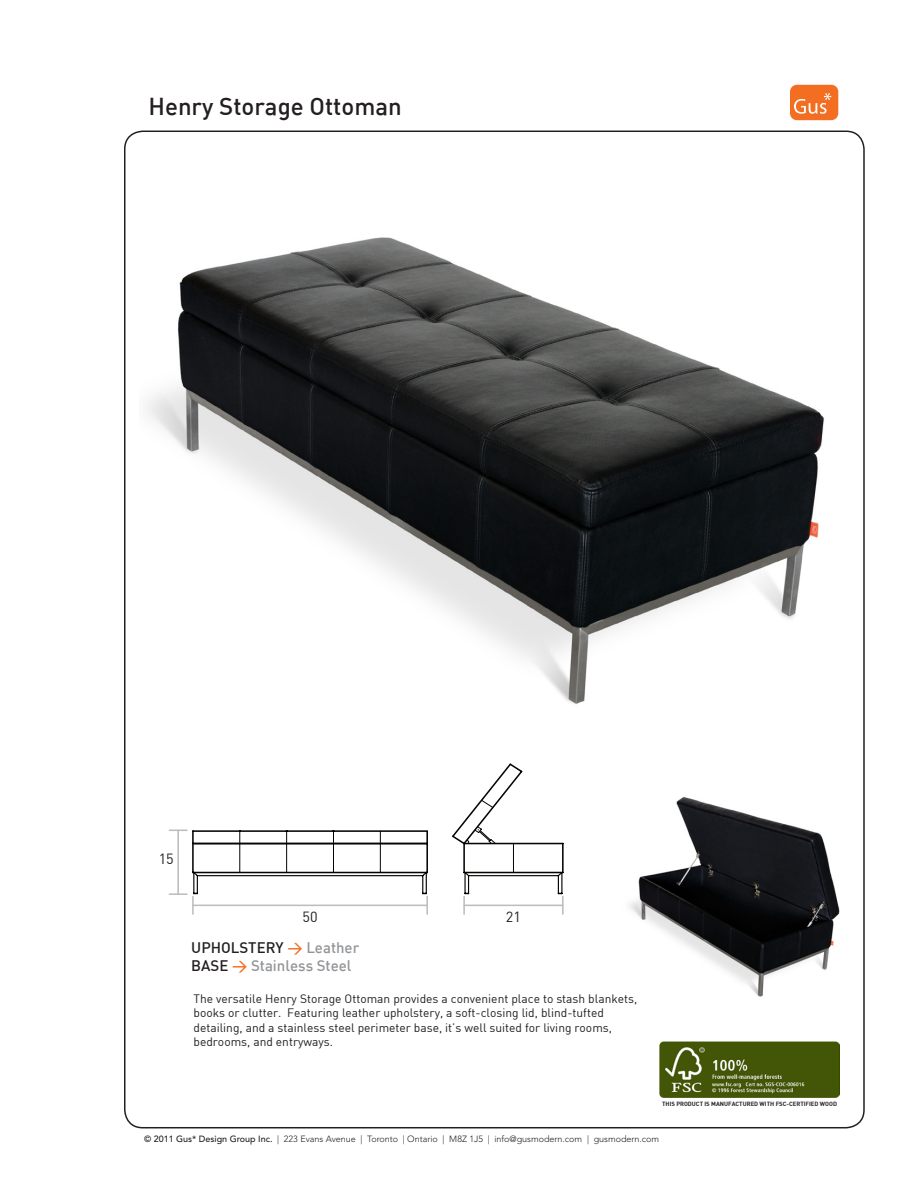
<style>
.page{position:relative;width:918px;height:1188px;background:#fff}
.page>*{position:absolute;margin:0;border:0;box-sizing:border-box;transform-origin:0 0}
.Product_Name_Headlin{font:500 24px "DIN";color:#231f20}
.Product_Name_Headlin-2{font:500 15px "DIN";color:#939598}
.Product_Name_Headlin-3{font:500 15px "DIN";color:#231f20}
.t1{font:14.55px "DIN";color:#231f20}
.Product_Description{font:12px/14.4px "DIN";color:#231f20}
.t2{font:300 9px "Avenir LT";color:#231f20}
.Product_Name_Headlin-4{font:700 6px "DIN";color:#231f20}
.s1{color:#f36e21}
.s2{color:#939598}
.s3{color:#231f20}
.s4{font-weight:500}
</style>
<div class="page">
<div style="left:790px;top:85px;width:48px;height:35px;background:#f36e21;border-radius:7px"></div>
<svg style="left:794px;top:93px;width:37px;height:21px"></svg>
<img style="left:630px;top:797px;width:210px;height:200px">
<img style="left:146px;top:237px;width:678px;height:467px">
<img style="left:659px;top:1041px;width:181px;height:57px">
<svg style="left:452px;top:763px;width:112px;height:151px"></svg>
<svg style="left:169px;top:830px;width:259px;height:84px"></svg>
<p class="Product_Name_Headlin" style="left:148px;top:91px;width:255px">Henry Storage Ottoman</p>
<p class="t1" style="left:159px;top:850px;width:17px">15</p>
<p class="t1" style="left:303px;top:908px;width:17px">50</p>
<p class="t1" style="left:506px;top:908px;width:17px">21</p>
<p class="Product_Name_Headlin-3" style="left:191px;top:938px;width:170px">UPHOLSTERY <span class="s1">&gt;</span> <span class="s2">Leather</span></p>
<p class="Product_Name_Headlin-2" style="left:191px;top:956px;width:162px"><span class="s3">BASE</span> <span class="s1">&gt;</span> Stainless Steel</p>
<p class="Product_Description" style="left:194px;top:991px;width:445px">The versatile Henry Storage Ottoman provides a convenient place to stash blankets, books or clutter. Featuring leather upholstery, a soft-closing lid, blind-tufted detailing, and a stainless steel perimeter base, it’s well suited for living rooms, bedrooms, and entryways.</p>
<p class="Product_Name_Headlin-4" style="left:662px;top:1100px;width:176px">THIS PRODUCT IS MANUFACTURED WITH FSC-CERTIFIED WOOD</p>
<p class="t2" style="left:144px;top:1134px;width:517px"><span class="s4">© 2011 Gus* Design Group Inc.</span> | 223 Evans Avenue | Toronto | Ontario | M8Z 1J5 | info@gusmodern.com | gusmodern.com</p>
</div>
